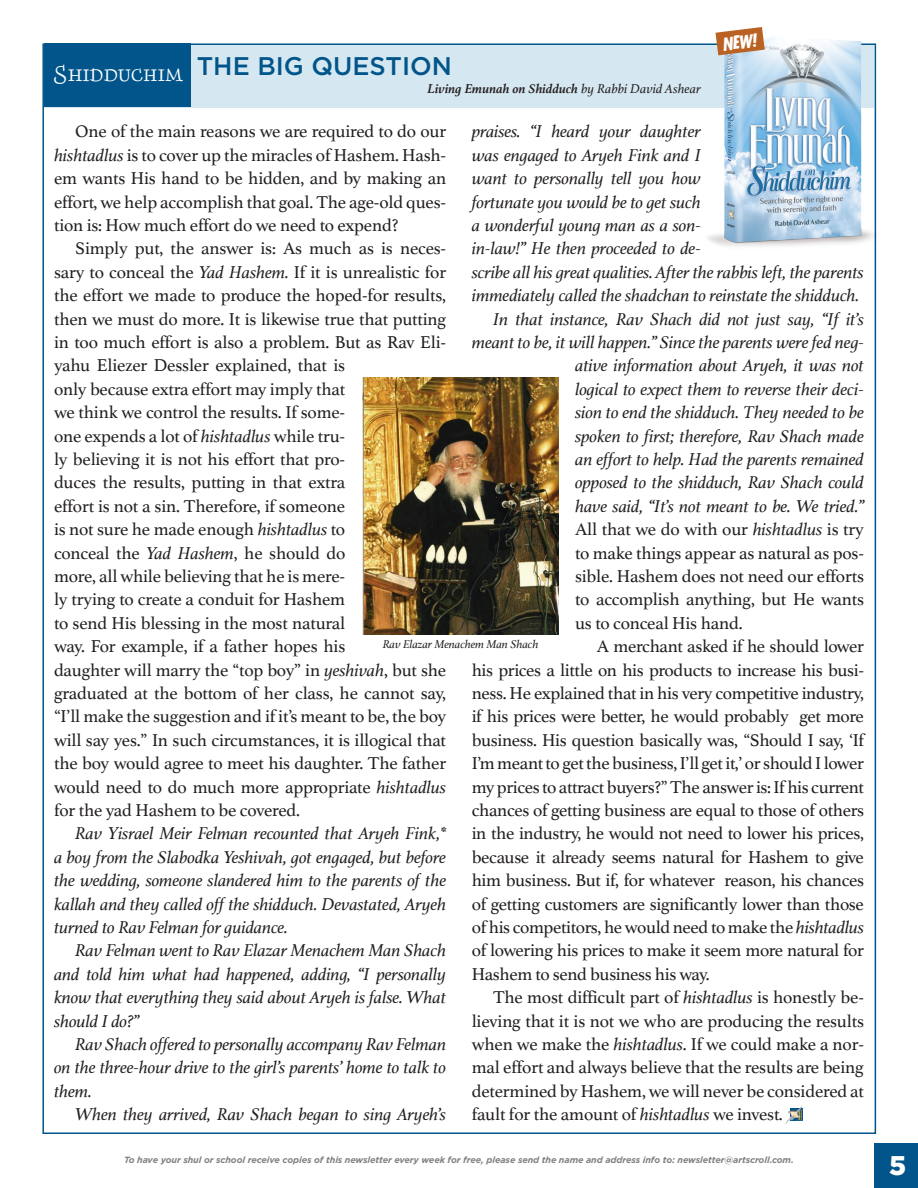
<style>
.page{position:relative;width:918px;height:1188px;background:#fff}
.page>*{position:absolute;margin:0;border:0;box-sizing:border-box;transform-origin:0 0}
.t1{font:900 27px "Gotham";color:#fff}
.Paragraph_Title{font:500 25.5px "Gotham";color:#01558a}
.Category{font:25.2px "Liza Caps Pro";letter-spacing:-.02em;color:#fff}
.Body_Text{font:italic 20.7px "Agenda Black Extra Cond";color:#fff}
.Body_Text-2{font:18px/23.4px "Athelas";letter-spacing:-.01em;color:#231f20;text-align:justify}
.Body_Text-3{font:italic 18px/23.4px "Athelas";letter-spacing:-.01em;color:#231f20;text-align:justify}
.Source{font:italic 700 13.5px "Athelas";color:#231f20}
.t2{font:italic 12px "Athelas";letter-spacing:-.01em;color:#231f20}
.t3{font:italic 700 9px "Gotham";letter-spacing:-.01em;color:#808285}
.s1{font-weight:400}
.s2{font-style:italic}
</style>
<div class="page">
<div style="left:874px;top:1143px;width:44px;height:45px;background:#01558a"></div>
<div style="left:44px;top:45px;width:830px;height:62px;background:#d5e7f0"></div>
<div style="left:44px;top:44px;width:146px;height:63px;background:#01558a"></div>
<img style="left:688px;top:32px;width:189px;height:218px">
<svg style="left:716px;top:27px;width:49px;height:28px"></svg>
<svg style="left:802px;top:1108px;width:1px;height:13px"></svg>
<img style="left:786px;top:1106px;width:16px;height:17px">
<img style="left:362px;top:378px;width:196px;height:257px">
<p class="Body_Text" style="left:722px;top:33px;width:35px;rotate:-7deg">NEW!</p>
<p class="Paragraph_Title" style="left:197px;top:49px;width:257px">THE BIG QUESTION</p>
<p class="Source" style="left:428px;top:77px;width:275px">Living Emunah on Shidduch <span class="s1">by Rabbi David Ashear</span></p>
<p class="Body_Text-2" style="left:54px;top:119px;width:394px;text-indent:21px">One of the main reasons we are required to do our <span class="s2">hishtadlus</span> is to cover up the miracles of Hashem. Hash&shy;em wants His hand to be hidden, and by making an effort, we help accomplish that goal. The age-old ques&shy;tion is: How much effort do we need to expend?</p>
<p class="Body_Text-2" style="left:54px;top:236px;width:394px;text-align:left;text-indent:21px">Simply put, the answer is: As much as is neces&shy;sary to conceal the <span class="s2">Yad Hashem.</span> If it is unrealistic for the effort we made to produce the hoped-for results, then we must do more. It is likewise true that putting in too much effort is also a problem. But as Rav Eli&shy;yahu Eliezer Dessler explained, that is<br>only because extra effort may imply that<br>we think we control the results. If some-<br>one expends a lot of <span class="s2">hishtadlus</span> while tru-<br>ly believing it is not his effort that pro-<br>duces the results, putting in that extra<br>effort is not a sin. Therefore, if someone<br>is not sure he made enough <span class="s2">hishtadlus</span> to<br>conceal the <span class="s2">Yad Hashem</span>, he should do<br>more, all while believing that he is mere-<br>ly trying to create a conduit for Hashem<br>to send His blessing in the most natural<br>way. For example, if a father hopes his<br>daughter will marry the “top boy” in <span class="s2">yeshivah</span>, but she graduated at the bottom of her class, he cannot say, “I’ll make the suggestion and if it’s meant to be, the boy will say yes.” In such circumstances, it is illogical that the boy would agree to meet his daughter. The father would need to do much more appropriate <span class="s2">hishtadlus </span>for the yad Hashem to be covered.</p>
<p class="Body_Text-3" style="left:54px;top:821px;width:394px;text-indent:21px">Rav Yisrael Meir Felman recounted that Aryeh Fink,* a boy from the Slabodka Yeshivah, got engaged, but before the wedding, someone slandered him to the parents of the kallah and they called off the shidduch. Devastated, Aryeh turned to Rav Felman for guidance.</p>
<p class="Body_Text-3" style="left:54px;top:938px;width:394px;text-indent:21px">Rav Felman went to Rav Elazar Menachem Man Shach and told him what had happened, adding, “I personally know that everything they said about Aryeh is false. What should I do?”</p>
<p class="Body_Text-3" style="left:54px;top:1032px;width:394px;text-indent:21px">Rav Shach offered to personally accompany Rav Felman on the three-hour drive to the girl’s parents’ home to talk to them.</p>
<p class="Body_Text-3" style="left:75px;top:1102px;width:373px">When they arrived, Rav Shach began to sing Aryeh’s</p>
<p class="Category" style="left:52px;top:59px;width:133px">Shidduchim</p>
<p class="Body_Text-3" style="left:472px;top:119px;width:394px;text-align:left">praises. “I heard your daughter<br>was engaged to Aryeh Fink and I<br>want to personally tell you how<br>fortunate you would be to get such<br>a wonderful young man as a son-<br>in-law!” He then proceeded to de-<br>scribe all his great qualities. After the rabbis left, the parents immediately called the shadchan to reinstate the shidduch.</p>
<p class="Body_Text-3" style="left:493px;top:307px;width:372px">In that instance, Rav Shach did not just say, “If it’s</p>
<p class="Body_Text-3" style="left:472px;top:330px;width:394px">meant to be, it will happen.” Since the parents were fed neg-</p>
<p class="Body_Text-3" style="left:575px;top:353px;width:290px">ative information about Aryeh, it was not</p>
<p class="Body_Text-3" style="left:575px;top:377px;width:290px">logical to expect them to reverse their deci-</p>
<p class="Body_Text-3" style="left:575px;top:400px;width:290px">sion to end the shidduch. They needed to be</p>
<p class="Body_Text-3" style="left:575px;top:424px;width:290px">spoken to first; therefore, Rav Shach made</p>
<p class="Body_Text-3" style="left:575px;top:447px;width:290px">an effort to help. Had the parents remained</p>
<p class="Body_Text-3" style="left:575px;top:470px;width:290px">opposed to the shidduch, Rav Shach could</p>
<p class="Body_Text-3" style="left:575px;top:494px;width:290px">have said, “It’s not meant to be. We tried.”</p>
<p class="Body_Text-2" style="left:575px;top:517px;width:290px">All that we do with our <span class="s2">hishtadlus</span> is try</p>
<p class="Body_Text-2" style="left:575px;top:540px;width:290px">to make things appear as natural as pos-</p>
<p class="Body_Text-2" style="left:575px;top:564px;width:290px">sible. Hashem does not need our efforts</p>
<p class="Body_Text-2" style="left:575px;top:587px;width:290px">to accomplish anything, but He wants</p>
<p class="Body_Text-2" style="left:575px;top:611px;width:169px">us to conceal His hand.</p>
<p class="Body_Text-2" style="left:472px;top:634px;width:394px;text-indent:125px">A merchant asked if he should lower his prices a little on his products to increase his busi&shy;ness. He explained that in his very competitive industry, if his prices were better, he would probably get more business. His question basically was, “Should I say, ‘If I’m meant to get the business, I’ll get it,’ or should I lower my prices to attract buyers?” The answer is: If his current chances of getting business are equal to those of others in the industry, he would not need to lower his prices, because it already seems natural for Hashem to give him business. But if, for whatever reason, his chances of getting customers are significantly lower than those of his competitors, he would need to make the <span class="s2">hishtadlus </span>of lowering his prices to make it seem more natural for Hashem to send business his way.</p>
<p class="Body_Text-2" style="left:472px;top:985px;width:394px;text-indent:21px">The most difficult part of <span class="s2">hishtadlus</span> is honestly be&shy;lieving that it is not we who are producing the results when we make the <span class="s2">hishtadlus</span>. If we could make a nor&shy;mal effort and always believe that the results are being determined by Hashem, we will never be considered at fault for the amount of <span class="s2">hishtadlus</span> we invest.</p>
<p class="t2" style="left:383px;top:635px;width:157px">Rav Elazar Menachem Man Shach</p>
<p class="t3" style="left:124px;top:1154px;width:671px">To have your shul or school receive copies of this newsletter every week for free, please send the name and address info to: newsletter@artscroll.com.</p>
<h1 class="t1" style="left:889px;top:1147px;width:19px">5</h1>
</div>
